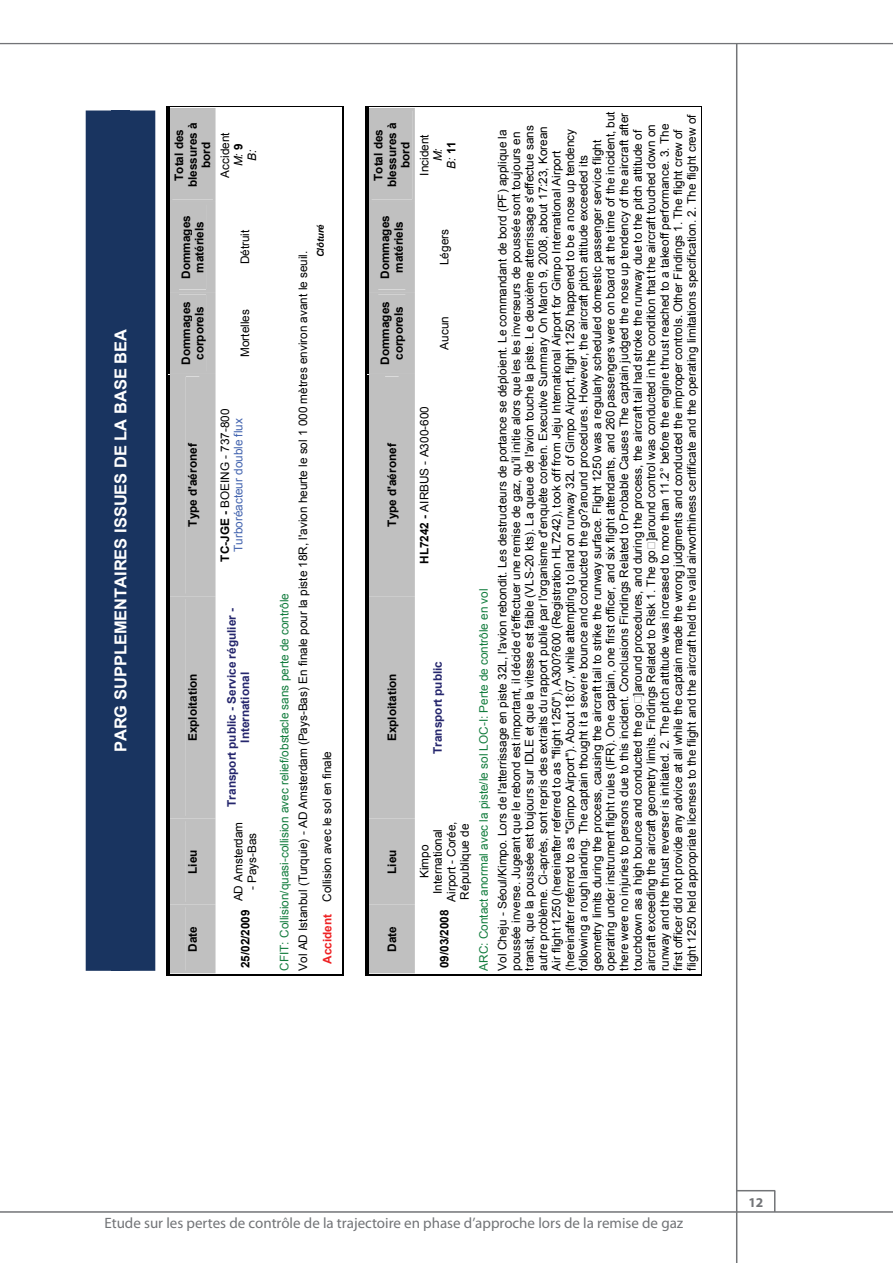
<style>
.page{position:relative;width:893px;height:1263px;background:#fff}
.page>*{position:absolute;margin:0;border:0;box-sizing:border-box;transform-origin:0 0}
.t1{font:700 16.5px "Arial";color:#fff}
.t2{font:15px "Myriad Pro";color:#727477}
.t3{font:700 13.5px "Myriad Pro";color:#727477}
.t4{font:11.7px/13.5px "Arial";color:#000;text-align:center}
.t5{font:700 11.7px/13.5px "Arial";color:#000;text-align:center}
.t6{font:700 11.7px/13.5px "Arial";color:#25266d;text-align:center}
.t7{font:11.7px/13.5px "Arial";color:#4364af;text-align:center}
.t8{font:italic 700 9.45px "Arial";color:#000}
.s1{font-style:italic}
.s2{font-weight:700}
.s3{font-weight:700;color:#000}
.s4{color:#000}
.s5{color:#127c3d}
.s6{font-weight:700;color:#ee2123}
</style>
<div class="page">
<hr style="left:0;top:1211px;width:893px;height:2px;background:#727477">
<hr style="left:0;top:43px;width:893px;height:1px;background:#727477">
<hr style="left:736px;top:44px;width:1px;height:1219px;background:#727477">
<hr style="left:736px;top:1190px;width:39px;height:1px;background:#727477">
<svg style="left:774px;top:1191px;width:1px;height:20px"></svg>
<div style="left:86px;top:110px;width:69px;height:861px;background:#193460"></div>
<div style="left:111px;top:110px;width:19px;height:861px;background:#193460"></div>
<svg style="left:166px;top:106px;width:52px;height:870px;background:#b3b3b3"></svg>
<hr style="left:218px;top:974px;width:57px;height:1px;background:#000">
<hr style="left:218px;top:975px;width:57px;height:1px;background:#000">
<hr style="left:218px;top:107px;width:57px;height:1px;background:#000">
<svg style="left:275px;top:974px;width:69px;height:2px"></svg>
<hr style="left:343px;top:904px;width:1px;height:70px;background:#000">
<hr style="left:342px;top:903px;width:1px;height:71px;background:#000">
<hr style="left:343px;top:374px;width:1px;height:530px;background:#000">
<hr style="left:342px;top:372px;width:1px;height:531px;background:#000">
<hr style="left:343px;top:107px;width:1px;height:267px;background:#000">
<hr style="left:342px;top:107px;width:1px;height:265px;background:#000">
<svg style="left:275px;top:106px;width:69px;height:1px"></svg>
<svg style="left:365px;top:106px;width:52px;height:870px;background:#b3b3b3"></svg>
<hr style="left:417px;top:974px;width:57px;height:1px;background:#000">
<hr style="left:417px;top:975px;width:57px;height:1px;background:#000">
<hr style="left:417px;top:107px;width:57px;height:1px;background:#000">
<svg style="left:474px;top:974px;width:22px;height:2px"></svg>
<hr style="left:496px;top:974px;width:205px;height:1px;background:#000">
<hr style="left:496px;top:975px;width:206px;height:1px;background:#000">
<hr style="left:701px;top:107px;width:1px;height:867px;background:#000">
<hr style="left:496px;top:107px;width:205px;height:1px;background:#000">
<p class="t1" style="left:110px;top:752px;width:425px;rotate:-90deg">PARG SUPPLEMENTAIRES ISSUES DE LA BASE BEA</p>
<p class="t5" style="left:173px;top:187px;width:66px;rotate:-90deg">Total des blessures à bord</p>
<p class="t4" style="left:218px;top:178px;width:47px;rotate:-90deg">Accident<br><span class="s1">M:</span> <span class="s2">9<br></span><span class="s1">B:</span></p>
<p class="t5" style="left:180px;top:279px;width:65px;rotate:-90deg">Dommages matériels</p>
<p class="t5" style="left:180px;top:365px;width:65px;rotate:-90deg">Dommages corporels</p>
<p class="t4" style="left:239px;top:264px;width:36px;rotate:-90deg">Détruit</p>
<p class="t4" style="left:239px;top:357px;width:49px;rotate:-90deg">Mortelles</p>
<p class="t5" style="left:186px;top:527px;width:85px;rotate:-90deg">Type d'aéronef</p>
<p class="t7" style="left:218px;top:561px;width:154px;rotate:-90deg"><span class="s3">TC-JGE -</span> <span class="s4">BOEING - 737-800<br></span>Turboréacteur double flux</p>
<p class="t5" style="left:186px;top:741px;width:69px;rotate:-90deg">Exploitation</p>
<p class="t5" style="left:186px;top:874px;width:26px;rotate:-90deg">Lieu</p>
<p class="t5" style="left:186px;top:952px;width:27px;rotate:-90deg">Date</p>
<p class="t6" style="left:225px;top:807px;width:200px;rotate:-90deg">Transport public - Service régulier -<br>International</p>
<p class="t4" style="left:232px;top:901px;width:81px;rotate:-90deg">AD Amsterdam</p>
<p class="t4" style="left:245px;top:890px;width:59px;rotate:-90deg">- Pays-Bas</p>
<p class="t5" style="left:239px;top:968px;width:60px;rotate:-90deg">25/02/2009</p>
<p class="t8" style="left:314px;top:257px;width:34px;rotate:-90deg">Clôturé</p>
<p class="t4" style="left:275px;top:971px;width:721px;line-height:18.9px;text-align:left;rotate:-90deg"><span class="s5">CFIT: Collision/quasi-collision avec relief/obstacle sans perte de contrôle<br></span>Vol AD Istanbul (Turquie) - AD Amsterdam (Pays-Bas) En finale pour la piste 18R, l'avion heurte le sol 1 000 mètres environ avant le seuil.</p>
<p class="t4" style="left:321px;top:964px;width:214px;rotate:-90deg"><span class="s6">Accident</span> Collision avec le sol en finale</p>
<p class="t5" style="left:372px;top:187px;width:66px;rotate:-90deg">Total des blessures à bord</p>
<p class="t5" style="left:379px;top:279px;width:65px;rotate:-90deg">Dommages matériels</p>
<p class="t5" style="left:379px;top:365px;width:65px;rotate:-90deg">Dommages corporels</p>
<p class="t5" style="left:386px;top:527px;width:85px;rotate:-90deg">Type d'aéronef</p>
<p class="t5" style="left:386px;top:741px;width:69px;rotate:-90deg">Exploitation</p>
<p class="t5" style="left:386px;top:874px;width:26px;rotate:-90deg">Lieu</p>
<p class="t5" style="left:386px;top:952px;width:27px;rotate:-90deg">Date</p>
<p class="t4" style="left:509px;top:971px;width:861px;text-align:left;rotate:-90deg">poussée inverse. Jugeant que le rebond est important, il décide d'effectuer une remise de gaz, qu'il initie alors que les les inverseurs de poussée sont toujours en transit, que la poussée est toujours sur IDLE et que la vitesse est faible (VLS-20 kts). La queue de l'avion touche la piste. Le deuxième atterrissage s'effectue sans autre problème. Ci-après, sont repris des extraits du rapport publié par l'organisme d'enquête coréen. Executive Summary On March 9, 2008, about 17:23, Korean Air flight 1250 (hereinafter referred to as "flight 1250"), A300?600 (Registration HL7242), took off from Jeju International Airport for Gimpo International Airport (hereinafter referred to as "Gimpo Airport"). About 18:07, while attempting to land on runway 32L of Gimpo Airport, flight 1250 happened to be a nose up tendency following a rough landing. The captain thought it a severe bounce and conducted the go?around procedures. However, the aircraft pitch attitude exceeded its geometry limits during the process, causing the aircraft tail to strike the runway surface. Flight 1250 was a regularly scheduled domestic passenger service flight operating under instrument flight rules (IFR). One captain, one first officer, and six flight attendants, and 260 passengers were on board at the time of the incident, but there were no injuries to persons due to this incident. Conclusions Findings Related to Probable Causes The captain judged the nose up tendency of the aircraft after touchdown as a high bounce and conducted the go ]around procedures, and during the process, the aircraft tail had stroke the runway due to the pitch attitude of aircraft exceeding the aircraft geometry limits. Findings Related to Risk 1. The go ]around control was conducted in the condition that the aircraft touched down on runway and the thrust reverser is initiated. 2. The pitch attitude was increased to more than 11.2° before the engine thrust reached to a takeoff performance. 3. The first officer did not provide any advice at all while the captain made the wrong judgments and conducted the improper controls. Other Findings 1. The flight crew of flight 1250 held appropriate licenses to the flight and the aircraft held the valid airworthiness certificate and the operating limitations specification. 2. The flight crew of</p>
<p class="t4" style="left:418px;top:176px;width:43px;rotate:-90deg">Incident<br><span class="s1">M:<br>B:</span> <span class="s2">11</span></p>
<p class="t4" style="left:474px;top:971px;width:843px;line-height:18.8px;text-align:left;rotate:-90deg"><span class="s5">ARC: Contact anormal avec la piste/le sol LOC-I: Perte de contrôle en vol<br></span>Vol Cheju - Séoul/Kimpo. Lors de l'atterrissage en piste 32L, l'avion rebondit. Les destructeurs de portance se déploient. Le commandant de bord (PF) applique la</p>
<p class="t4" style="left:438px;top:265px;width:37px;rotate:-90deg">Légers</p>
<p class="t4" style="left:438px;top:350px;width:35px;rotate:-90deg">Aucun</p>
<p class="t4" style="left:418px;top:564px;width:159px;rotate:-90deg"><span class="s2">HL7242 -</span> AIRBUS - A300-600</p>
<p class="t6" style="left:431px;top:754px;width:94px;rotate:-90deg">Transport public</p>
<p class="t4" style="left:418px;top:902px;width:82px;rotate:-90deg">Kimpo<br>International<br>Airport - Corée,<br>République de</p>
<p class="t5" style="left:438px;top:968px;width:60px;rotate:-90deg">09/03/2008</p>
<p class="t2" style="left:104px;top:1213px;width:580px">Etude sur les pertes de contrôle de la trajectoire en phase d’approche lors de la remise de gaz</p>
<p class="t3" style="left:748px;top:1193px;width:16px">12</p>
</div>
